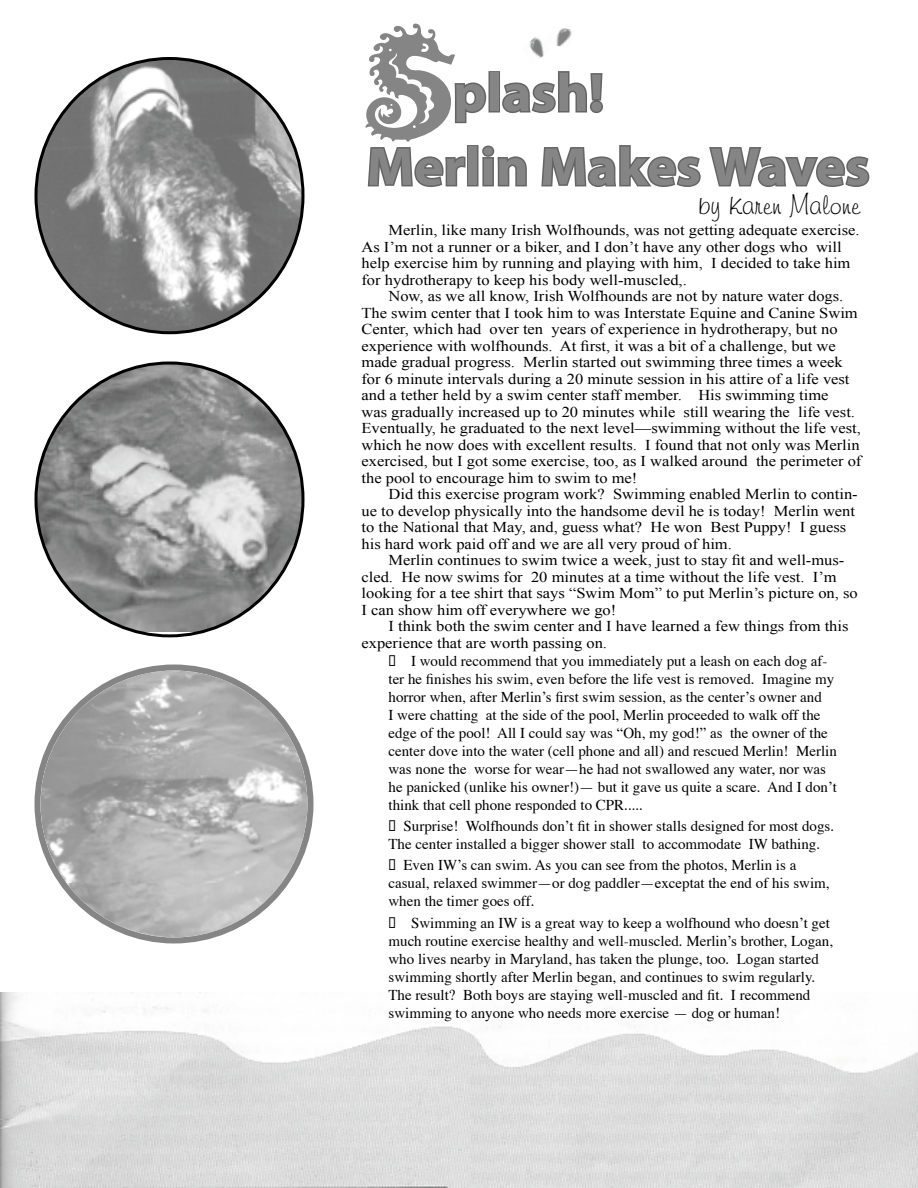
<style>
.page{position:relative;width:918px;height:1188px;background:#fff}
.page>*{position:absolute;margin:0;border:0;box-sizing:border-box;transform-origin:0 0}
.t1{font:150px "Critter";color:#858585;scale:1.1 1}
.t2{font:700 54px/73.9px "Myriad Pro";color:#858585;scale:1.04 1}
.t3{font:27px "Freehand 591 BT Regular A";color:#000}
.t4{font:15px/16.5px "Times New Roman";color:#000;scale:1.1 1}
.t5{font:15px/18px "Times";color:#000}
</style>
<div class="page">
<img style="left:0;top:992px;width:918px;height:196px">
<svg style="left:34px;top:57px;width:271px;height:277px"></svg>
<svg style="left:34px;top:361px;width:271px;height:276px"></svg>
<img style="left:556px;top:28px;width:16px;height:19px">
<svg style="left:454px;top:82px;width:33px;height:42px"></svg>
<div style="left:489px;top:71px;width:11px;height:41px;border:3px solid #656565"></div>
<svg style="left:502px;top:71px;width:101px;height:43px"></svg>
<svg style="left:367px;top:147px;width:99px;height:40px"></svg>
<div style="left:467px;top:145px;width:12px;height:41px;border:3px solid #656565"></div>
<svg style="left:482px;top:145px;width:45px;height:42px"></svg>
<svg style="left:541px;top:145px;width:329px;height:42px"></svg>
<img style="left:529px;top:37px;width:15px;height:21px">
<svg style="left:35px;top:664px;width:278px;height:280px"></svg>
<img style="left:40px;top:671px;width:268px;height:53px">
<img style="left:40px;top:724px;width:54px;height:213px">
<img style="left:254px;top:724px;width:54px;height:213px">
<img style="left:94px;top:884px;width:160px;height:53px">
<h1 class="t1" style="left:357px;top:-4px;width:95px">S</h1>
<h2 class="t2" style="left:367px;top:57px;width:485px;text-indent:86px">plash!<br>Merlin Makes Waves</h2>
<h3 class="t3" style="left:698px;top:188px;width:164px">by Karen Malone</h3>
<p class="t4" style="left:361px;top:222px;width:454px;text-indent:27px">Merlin, like many Irish Wolfhounds, was not getting adequate exercise.<br>As I’m not a runner or a biker, and I don’t have any other dogs who will help exercise him by running and playing with him, I decided to take him for hydrotherapy to keep his body well-muscled,.</p>
<p class="t4" style="left:361px;top:288px;width:456px;text-indent:27px">Now, as we all know, Irish Wolfhounds are not by nature water dogs.<br>The swim center that I took him to was Interstate Equine and Canine Swim Center, which had over ten years of experience in hydrotherapy, but no experience with wolfhounds. At first, it was a bit of a challenge, but we made gradual progress. Merlin started out swimming three times a week for 6 minute intervals during a 20 minute session in his attire of a life vest and a tether held by a swim center staff member. His swimming time<br>was gradually increased up to 20 minutes while still wearing the life vest.<br>Eventually, he graduated to the next level—swimming without the life vest, which he now does with excellent results. I found that not only was Merlin exercised, but I got some exercise, too, as I walked around the perimeter of the pool to encourage him to swim to me!</p>
<p class="t4" style="left:361px;top:486px;width:453px;text-indent:27px">Did this exercise program work? Swimming enabled Merlin to contin&shy;ue to develop physically into the handsome devil he is today! Merlin went to the National that May, and, guess what? He won Best Puppy! I guess his hard work paid off and we are all very proud of him.</p>
<p class="t4" style="left:361px;top:552px;width:453px;text-indent:27px">Merlin continues to swim twice a week, just to stay fit and well-mus&shy;cled. He now swims for 20 minutes at a time without the life vest. I’m looking for a tee shirt that says “Swim Mom” to put Merlin’s picture on, so I can show him off everywhere we go!</p>
<p class="t4" style="left:361px;top:618px;width:444px;text-indent:27px">I think both the swim center and I have learned a few things from this experience that are worth passing on.</p>
<p class="t5" style="left:388px;top:653px;width:450px;text-indent:22px">I would recommend that you immediately put a leash on each dog af&shy;ter he finishes his swim, even before the life vest is removed. Imagine my horror when, after Merlinʼs first swim session, as the centerʼs owner and<br>I were chatting at the side of the pool, Merlin proceeded to walk off the edge of the pool! All I could say was “Oh, my god!” as the owner of the center dove into the water (cell phone and all) and rescued Merlin! Merlin was none the worse for wear—he had not swallowed any water, nor was he panicked (unlike his owner!)— but it gave us quite a scare . And I donʼt think that cell phone responded to CPR.....</p>
<p class="t5" style="left:388px;top:818px;width:447px;text-indent:15px">Surprise! Wolfhounds donʼt fit in shower stalls designed for most dogs.<br>The center installed a bigger shower stall to accommodate IW bathing.</p>
<p class="t5" style="left:388px;top:857px;width:443px;text-indent:15px">Even IWʼs can swim. As you can see from the photos, Merlin is a casual, relaxed swimmer—or dog paddler—exceptat the end of his swim, when the timer goes off.</p>
<p class="t5" style="left:388px;top:914px;width:446px;text-indent:22px">Swimming an IW is a great way to keep a wolfhound who doesnʼt get much routine exercise healthy and well-muscled. Merlinʼs brother, Logan, who lives nearby in Maryland, has taken the plunge, too. Logan started swimming shortly after Merlin began, and continues to swim regularly.<br>The result? Both boys are staying well-muscled and fit. I recommend swimming to anyone who needs more exercise — dog or human!</p>
</div>
